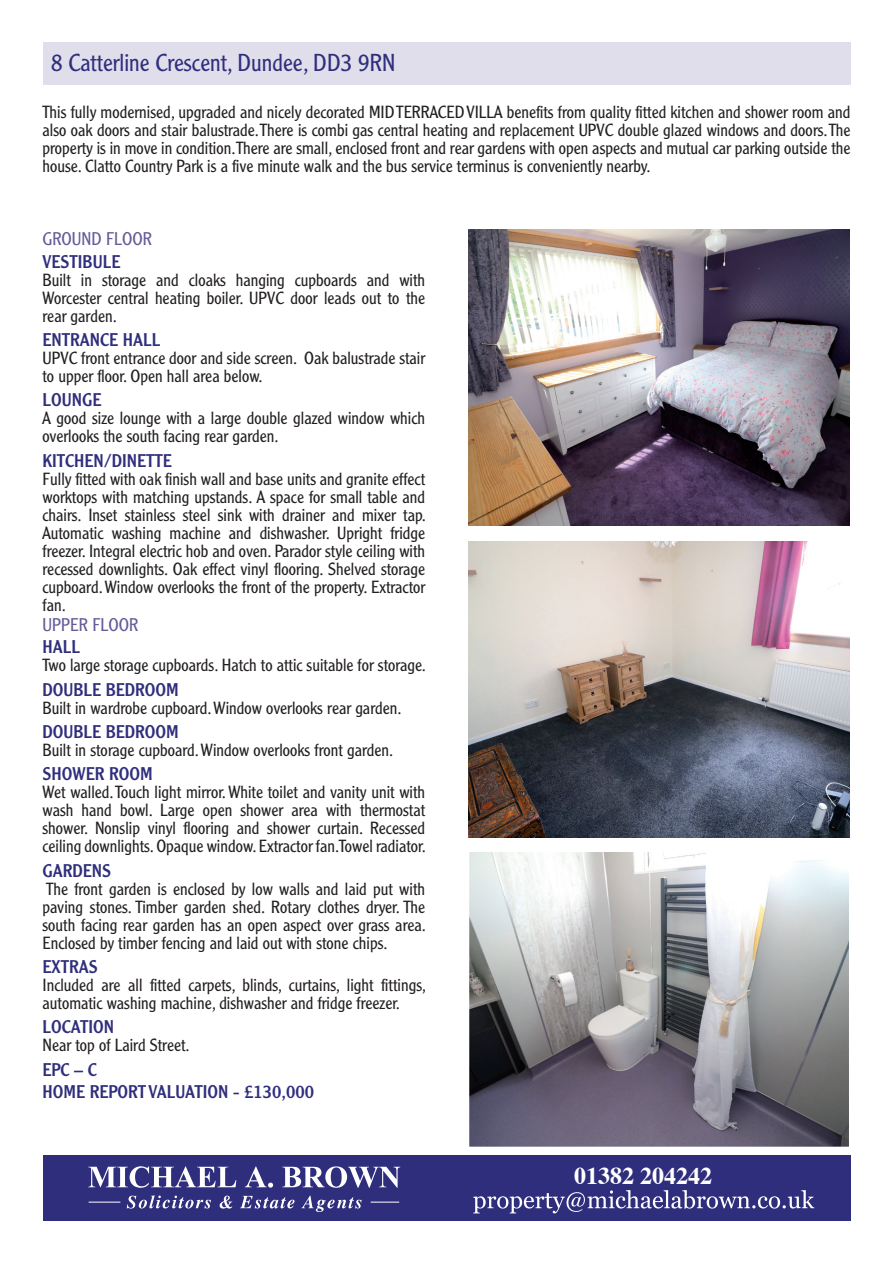
<style>
.page{position:relative;width:893px;height:1263px;background:#fff}
.page>*{position:absolute;margin:0;border:0;box-sizing:border-box;transform-origin:0 0}
.t1{font:300 24px "Clearface Gothic LH";color:#2f2e7d}
.t2{font:700 24px "Times";color:#fff}
.t3{font:18px/22.2px "Clearface Gothic LH";color:#2f2e7d}
.t4{font:300 18px "Clearface Gothic LH";color:#625c98}
.t5{font:300 17.25px/18px "Clearface Gothic LH";color:#231f20;text-align:justify}
</style>
<div class="page">
<img style="left:468px;top:541px;width:382px;height:296px">
<img style="left:471px;top:853px;width:376px;height:292px">
<div style="left:468px;top:850px;width:382px;height:298px;border:2px solid #fff"></div>
<div style="left:43px;top:1155px;width:807px;height:65px;background:#2f2e7d"></div>
<svg style="left:473px;top:1190px;width:341px;height:23px"></svg>
<svg style="left:88px;top:1166px;width:148px;height:22px"></svg>
<svg style="left:245px;top:1166px;width:28px;height:21px"></svg>
<svg style="left:282px;top:1166px;width:118px;height:22px"></svg>
<svg style="left:127px;top:1195px;width:84px;height:13px"></svg>
<svg style="left:220px;top:1195px;width:12px;height:13px"></svg>
<svg style="left:240px;top:1196px;width:55px;height:12px"></svg>
<svg style="left:302px;top:1195px;width:60px;height:17px"></svg>
<hr style="left:89px;top:1202px;width:31px;height:1px;background:#fff">
<svg style="left:371px;top:1202px;width:28px;height:1px"></svg>
<img style="left:468px;top:229px;width:382px;height:296px">
<div style="left:43px;top:43px;width:807px;height:42px;background:#e0deeb"></div>
<h1 class="t1" style="left:51px;top:48px;width:346px">8 Catterline Crescent, Dundee, DD3 9RN</h1>
<p class="t5" style="left:43px;top:103px;width:810px">This fully modernised, upgraded and nicely decorated MID TERRACED VILLA benefits from quality fitted kitchen and shower room and also oak doors and stair balustrade. There is combi gas central heating and replacement UPVC double glazed windows and doors. The property is in move in condition. There are small, enclosed front and rear gardens with open aspects and mutual car parking outside the house. Clatto Country Park is a five minute walk and the bus service terminus is conveniently nearby.</p>
<p class="t4" style="left:43px;top:228px;width:111px">GROUND FLOOR</p>
<p class="t3" style="left:43px;top:250px;width:79px">VESTIBULE</p>
<p class="t5" style="left:43px;top:270px;width:384px">Built in storage and cloaks hanging cupboards and with Worcester central heating boiler. UPVC door leads out to the rear garden.</p>
<p class="t3" style="left:43px;top:328px;width:119px">ENTRANCE HALL</p>
<p class="t5" style="left:43px;top:349px;width:384px">UPVC front entrance door and side screen. Oak balustrade stair to upper floor. Open hall area below.</p>
<p class="t3" style="left:43px;top:389px;width:60px">LOUNGE</p>
<p class="t5" style="left:43px;top:409px;width:384px">A good size lounge with a large double glazed window which overlooks the south facing rear garden.</p>
<p class="t3" style="left:43px;top:449px;width:131px">KITCHEN/DINETTE</p>
<p class="t5" style="left:43px;top:470px;width:385px">Fully fitted with oak finish wall and base units and granite effect worktops with matching upstands. A space for small table and chairs. Inset stainless steel sink with drainer and mixer tap.<br>Automatic washing machine and dishwasher. Upright fridge freezer. Integral electric hob and oven. Parador style ceiling with recessed downlights. Oak effect vinyl flooring. Shelved storage cupboard. Window overlooks the front of the property. Extractor fan.</p>
<p class="t4" style="left:43px;top:614px;width:97px">UPPER FLOOR</p>
<p class="t3" style="left:43px;top:635px;width:39px">HALL</p>
<p class="t5" style="left:43px;top:656px;width:385px">Two large storage cupboards. Hatch to attic suitable for storage.</p>
<p class="t3" style="left:43px;top:678px;width:138px">DOUBLE BEDROOM</p>
<p class="t5" style="left:43px;top:698px;width:361px">Built in wardrobe cupboard. Window overlooks rear garden.</p>
<p class="t3" style="left:43px;top:720px;width:138px">DOUBLE BEDROOM</p>
<p class="t5" style="left:43px;top:741px;width:352px">Built in storage cupboard. Window overlooks front garden.</p>
<p class="t3" style="left:43px;top:762px;width:112px">SHOWER ROOM</p>
<p class="t5" style="left:43px;top:783px;width:385px">Wet walled. Touch light mirror. White toilet and vanity unit with wash hand bowl. Large open shower area with thermostat shower. Nonslip vinyl flooring and shower curtain. Recessed ceiling downlights. Opaque window. Extractor fan. Towel radiator.</p>
<p class="t3" style="left:43px;top:859px;width:70px">GARDENS</p>
<p class="t5" style="left:43px;top:879px;width:385px">The front garden is enclosed by low walls and laid put with paving stones. Timber garden shed. Rotary clothes dryer. The south facing rear garden has an open aspect over grass area.<br>Enclosed by timber fencing and laid out with stone chips.</p>
<p class="t3" style="left:43px;top:955px;width:57px">EXTRAS</p>
<p class="t5" style="left:43px;top:976px;width:385px">Included are all fitted carpets, blinds, curtains, light fittings, automatic washing machine, dishwasher and fridge freezer.</p>
<p class="t3" style="left:43px;top:1016px;width:73px">LOCATION</p>
<p class="t5" style="left:43px;top:1036px;width:149px">Near top of Laird Street.</p>
<p class="t3" style="left:43px;top:1058px;width:56px">EPC – C<br>HOME</p>
<p class="t3" style="left:90px;top:1080px;width:19px">REPORT</p>
<p class="t3" style="left:148px;top:1080px;width:18px">VALUATION</p>
<p class="t3" style="left:233px;top:1080px;width:82px">- £130,000</p>
<h1 class="t2" style="left:574px;top:1152px;width:139px">01382 204242</h1>
</div>
